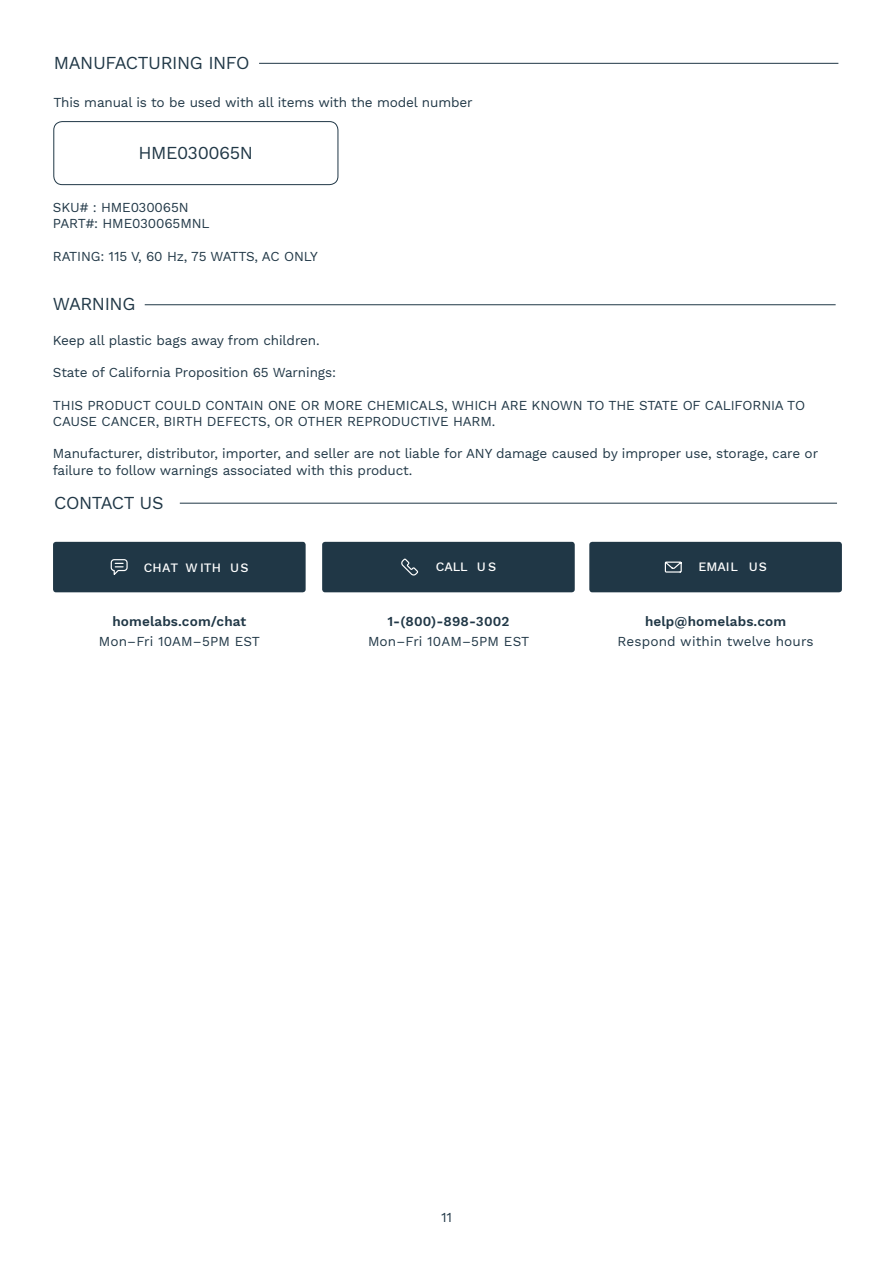
<style>
.page{position:relative;width:893px;height:1263px;background:#fff}
.page>*{position:absolute;margin:0;border:0;box-sizing:border-box;transform-origin:0 0}
.HM_-_Page_Header{font:18px "Work Sans";letter-spacing:-.025em;color:#203746}
.HM_-_Body___Ctr{font:13.5px/16.2px "Work Sans";letter-spacing:-.01em;color:#203746}
.HM_-_Body___Ctr-2{font:13.5px "Work Sans";letter-spacing:.01em;color:#203746}
.HM_-_Body___Ctr-3{font:600 13.5px "Work Sans";letter-spacing:.01em;color:#203746}
.t1{font:500 12.6px "Work Sans";color:#fff}
</style>
<div class="page">
<div style="left:53px;top:121px;width:285px;height:64px;border:1px solid #203746;border-radius:9px"></div>
<hr style="left:180px;top:503px;width:657px;height:1px;background:#203746">
<hr style="left:145px;top:304px;width:691px;height:1px;background:#203746">
<hr style="left:259px;top:63px;width:579px;height:1px;background:#203746">
<div style="left:53px;top:542px;width:253px;height:50px;background:#203746;border-radius:3px"></div>
<svg style="left:110px;top:559px;width:18px;height:16px"></svg>
<div style="left:322px;top:542px;width:253px;height:50px;background:#203746;border-radius:3px"></div>
<svg style="left:401px;top:558px;width:18px;height:18px"></svg>
<div style="left:589px;top:542px;width:253px;height:50px;background:#203746;border-radius:3px"></div>
<svg style="left:664px;top:561px;width:18px;height:12px"></svg>
<p class="HM_-_Page_Header" style="left:54px;top:53px;width:197px">MANUFACTURING INFO</p>
<p class="HM_-_Body___Ctr" style="left:53px;top:94px;width:421px">This manual is to be used with all items with the model number</p>
<p class="HM_-_Page_Header" style="left:139px;top:142px;width:116px">HME030065N</p>
<p class="HM_-_Body___Ctr" style="left:53px;top:200px;width:137px">SKU# : HME030065N</p>
<p class="HM_-_Body___Ctr" style="left:53px;top:216px;width:158px">PART#: HME030065MNL</p>
<p class="HM_-_Body___Ctr" style="left:53px;top:249px;width:267px">RATING: 115 V, 60 Hz, 75 WATTS, AC ONLY</p>
<p class="HM_-_Page_Header" style="left:53px;top:294px;width:84px">WARNING</p>
<p class="HM_-_Body___Ctr" style="left:53px;top:333px;width:268px">Keep all plastic bags away from children.</p>
<p class="HM_-_Body___Ctr" style="left:53px;top:365px;width:285px">State of California Proposition 65 Warnings:</p>
<p class="HM_-_Body___Ctr" style="left:53px;top:398px;width:754px">THIS PRODUCT COULD CONTAIN ONE OR MORE CHEMICALS, WHICH ARE KNOWN TO THE STATE OF CALIFORNIA TO<br>CAUSE CANCER, BIRTH DEFECTS, OR OTHER REPRODUCTIVE HARM.</p>
<p class="HM_-_Body___Ctr" style="left:53px;top:446px;width:767px">Manufacturer, distributor, importer, and seller are not liable for ANY damage caused by improper use, storage, care or failure to follow warnings associated with this product.</p>
<p class="HM_-_Page_Header" style="left:54px;top:492px;width:111px">CONTACT US</p>
<p class="t1" style="left:144px;top:560px;width:106px">CHAT W ITH US</p>
<p class="t1" style="left:436px;top:559px;width:62px">CALL U S</p>
<p class="t1" style="left:698px;top:559px;width:70px">EMAIL US</p>
<p class="HM_-_Body___Ctr-3" style="left:112px;top:614px;width:135px">homelabs.com/chat</p>
<p class="HM_-_Body___Ctr-2" style="left:99px;top:633px;width:163px">Mon–Fri 10AM–5PM EST</p>
<p class="HM_-_Body___Ctr-3" style="left:387px;top:614px;width:124px">1-(800)-898-3002</p>
<p class="HM_-_Body___Ctr-2" style="left:368px;top:633px;width:163px">Mon–Fri 10AM–5PM EST</p>
<p class="HM_-_Body___Ctr-3" style="left:645px;top:614px;width:143px">help@homelabs.com</p>
<p class="HM_-_Body___Ctr-2" style="left:618px;top:633px;width:197px">Respond within twelve hours</p>
<p class="HM_-_Body___Ctr" style="left:441px;top:1209px;width:12px">11</p>
</div>
